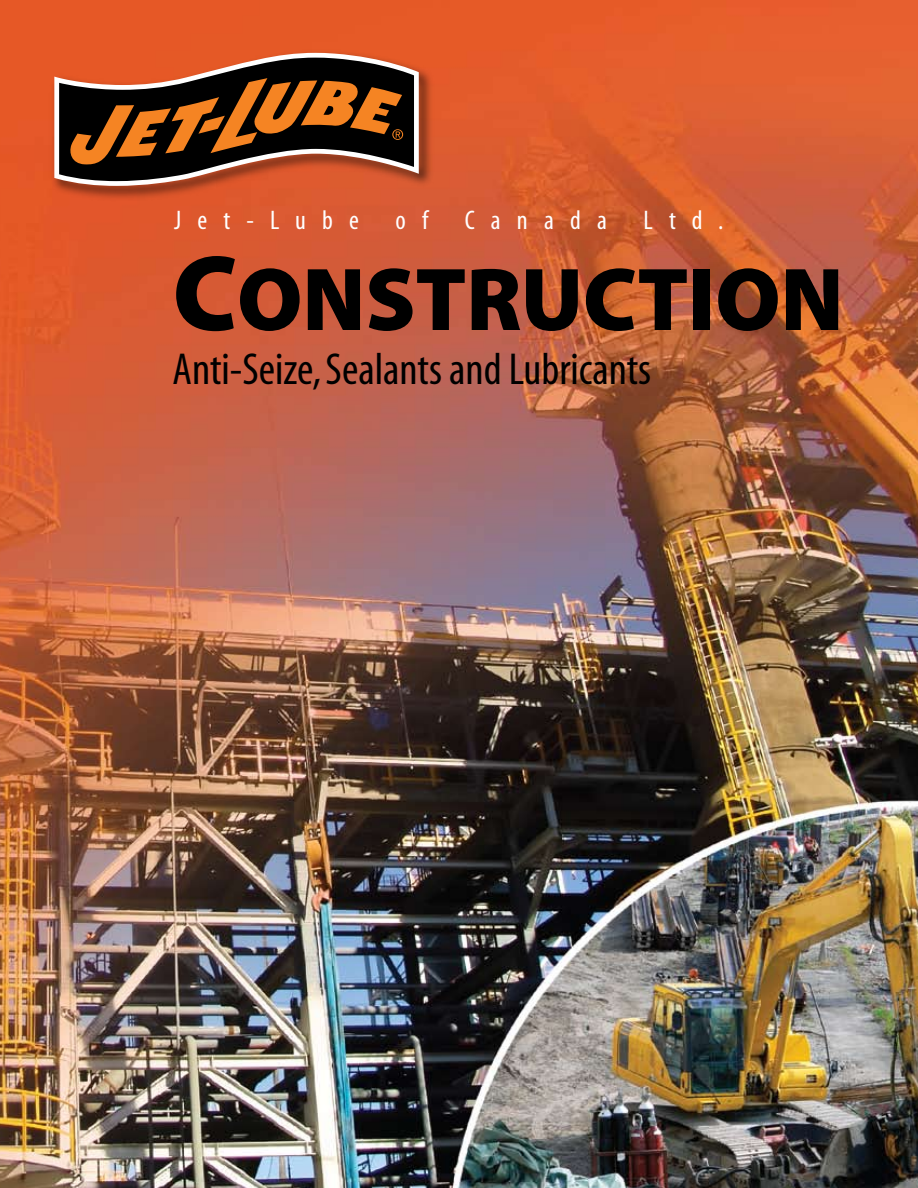
<style>
.page{position:relative;width:918px;height:1188px;background:#fff}
.page>*{position:absolute;margin:0;border:0;box-sizing:border-box;transform-origin:0 0}
.t1{font:900 90px "Myriad Pro";letter-spacing:-.005em;color:#000}
.t2{font:condensed 45px "Myriad";color:#000}
.t3{font:condensed 27px "Myriad";letter-spacing:.6em;color:#fff}
.s1{font-size:108px}
</style>
<div class="page">
<img style="left:0;top:0;width:918px;height:1188px">
<img style="left:48px;top:46px;width:388px;height:158px">
<svg style="left:54px;top:53px;width:365px;height:133px"></svg>
<p class="t3" style="left:174px;top:207px;width:186px">Jet-Lube</p>
<p class="t3" style="left:396px;top:207px;width:34px">o f</p>
<p class="t3" style="left:465px;top:207px;width:143px">Canada</p>
<p class="t3" style="left:644px;top:207px;width:81px">Ltd.</p>
<h1 class="t1" style="left:172px;top:240px;width:673px"><span class="s1">C</span>ONSTRUCTION</h1>
<p class="t2" style="left:172px;top:347px;width:480px">Anti-Seize, Sealants and Lubricants</p>
</div>
